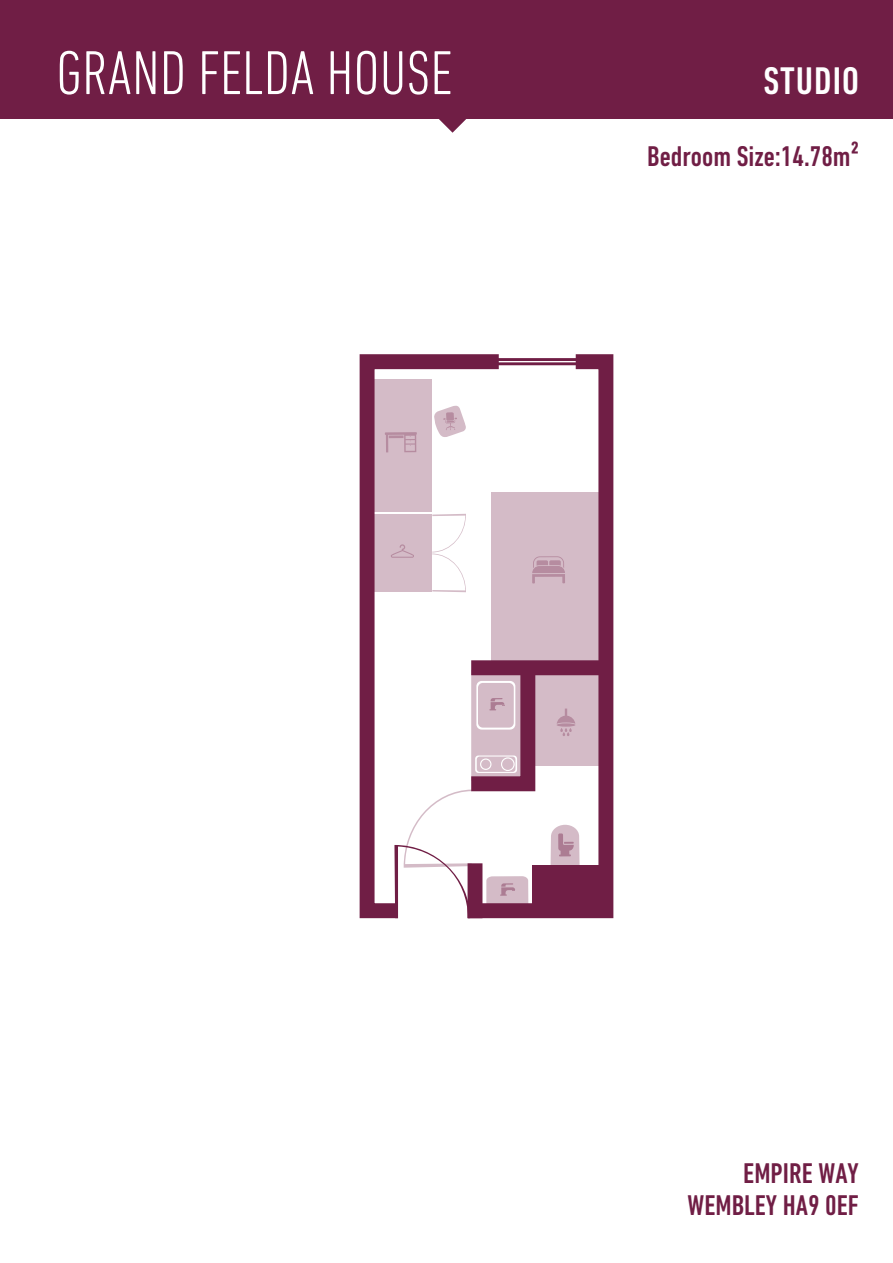
<style>
.page{position:relative;width:893px;height:1263px;background:#fff}
.page>*{position:absolute;margin:0;border:0;box-sizing:border-box;transform-origin:0 0}
.t1{font:300 condensed 63px "DIN Next LT Pro";color:#fff}
.t2{font:500 condensed 39.3px "DIN Next LT Pro";letter-spacing:.025em;color:#fff}
.t3{font:500 condensed 29.1px "DIN Next LT Pro";color:#701e45}
</style>
<div class="page">
<svg style="left:439px;top:119px;width:27px;height:14px"></svg>
<div style="left:0;top:0;width:893px;height:119px;background:#701e45"></div>
<svg style="left:514px;top:354px;width:100px;height:565px"></svg>
<svg style="left:359px;top:354px;width:155px;height:565px"></svg>
<hr style="left:491px;top:362px;width:90px;height:3px;background:#701e45">
<hr style="left:491px;top:358px;width:90px;height:3px;background:#701e45">
<svg style="left:370px;top:379px;width:61px;height:133px;fill:#d4bbc7"></svg>
<svg style="left:491px;top:492px;width:115px;height:168px;fill:#d4bbc7"></svg>
<svg style="left:385px;top:432px;width:32px;height:20px"></svg>
<svg style="left:434px;top:405px;width:32px;height:33px"></svg>
<svg style="left:532px;top:556px;width:33px;height:27px"></svg>
<div style="left:471px;top:660px;width:135px;height:15px;background:#701e45"></div>
<div style="left:532px;top:865px;width:76px;height:46px;background:#701e45"></div>
<svg style="left:543px;top:675px;width:59px;height:90px;fill:#d4bbc7"></svg>
<svg style="left:557px;top:708px;width:18px;height:28px"></svg>
<svg style="left:551px;top:825px;width:29px;height:40px"></svg>
<div style="left:374px;top:515px;width:57px;height:77px;background:#d4bbc7"></div>
<svg style="left:391px;top:544px;width:23px;height:14px"></svg>
<svg style="left:432px;top:514px;width:34px;height:78px"></svg>
<svg style="left:394px;top:653px;width:149px;height:265px"></svg>
<h1 class="t1" style="left:56px;top:37px;width:398px">GRAND FELDA HOUSE</h1>
<h2 class="t2" style="left:763px;top:59px;width:97px">STUDIO</h2>
<p class="t3" style="left:647px;top:140px;width:213px">Bedroom Size:14.78m2</p>
<p class="t3" style="left:743px;top:1157px;width:117px">EMPIRE WAY</p>
<p class="t3" style="left:687px;top:1189px;width:173px">WEMBLEY HA9 0EF</p>
</div>
